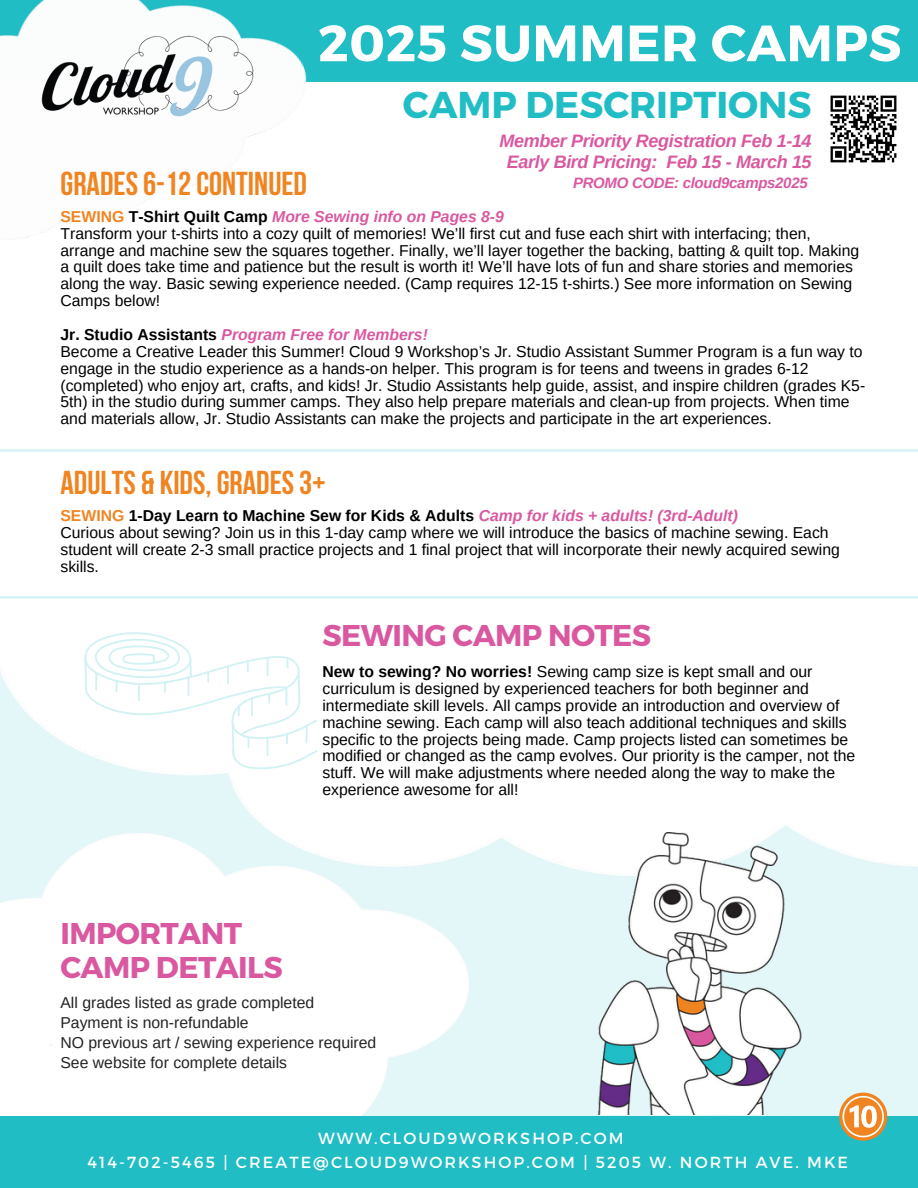
<style>
.page{position:relative;width:918px;height:1188px;background:#fff}
.page>*{position:absolute;margin:0;border:0;box-sizing:border-box;transform-origin:0 0}
.t1{font:700 51px "Montserrat";letter-spacing:.01em;color:#fff}
.t2{font:700 37.35px "Montserrat";color:#21bdc5}
.t3{font:700 33px "Bebas Neue";color:#f08421}
.t4{font:700 30px/33.8px "Montserrat";letter-spacing:-.02em;color:#d958a0}
.t5{font:italic 700 18px/21.3px "Arimo";letter-spacing:-.02em;color:#d958a0;text-align:center}
.t6{font:16.05px/23.7px "Montserrat";letter-spacing:.13em;color:#fff;text-align:center}
.t7{font:15.75px/16.8px "Arimo";color:#000}
.t8{font:15.75px "Arimo";color:#222}
.t9{font:italic 700 15.75px "Arimo";color:#d958a0}
.t10{font:700 15.75px "Arimo";color:#000}
.t11{font:italic 700 15px "Arimo";letter-spacing:-.02em;color:#d958a0}
.s1{font-style:normal;color:#f08421}
.s2{font-style:normal;color:#000}
.s3{color:#f08421}
.s4{font-style:italic;color:#d958a0}
.s5{font-weight:700}
</style>
<div class="page">
<div style="left:0;top:609px;width:918px;height:508px;background:#e4f7f8"></div>
<div style="left:329px;top:0;width:589px;height:82px;background:#21bdc5"></div>
<img style="left:0;top:0;width:329px;height:240px">
<img style="left:0;top:21px;width:263px;height:114px">
<img style="left:830px;top:95px;width:67px;height:68px">
<hr style="left:0;top:449px;width:918px;height:3px;background:#21bdc5">
<img style="left:0;top:609px;width:918px;height:263px">
<img style="left:0;top:834px;width:469px;height:283px">
<div style="left:0;top:1117px;width:918px;height:71px;background:#21bdc5"></div>
<img style="left:591px;top:832px;width:235px;height:283px">
<hr style="left:0;top:596px;width:918px;height:3px;background:#21bdc5">
<svg style="left:84px;top:632px;width:232px;height:137px;background:#fafdfd"></svg>
<svg style="left:839px;top:1093px;width:48px;height:48px"></svg>
<p class="t1" style="left:318px;top:10px;width:585px">2025 SUMMER CAMPS</p>
<p class="t2" style="left:403px;top:80px;width:410px">CAMP DESCRIPTIONS</p>
<p class="t5" style="left:500px;top:130px;width:314px">Member Priority Registration Feb 1-14<br>Early Bird Pricing: Feb 15 - March 15</p>
<p class="t11" style="left:573px;top:174px;width:236px">PROMO CODE: cloud9camps2025</p>
<h1 class="t3" style="left:61px;top:170px;width:248px">GRADES6-12CONTINUED</h1>
<h2 class="t9" style="left:61px;top:208px;width:445px"><span class="s1">SEWING</span> <span class="s2">T-Shirt Quilt Camp</span> More Sewing info on Pages 8-9</h2>
<p class="t7" style="left:61px;top:225px;width:800px">Transform your t-shirts into a cozy quilt of memories! We’ll first cut and fuse each shirt with interfacing; then, arrange and machine sew the squares together. Finally, we’ll layer together the backing, batting &amp; quilt top. Making a quilt does take time and patience but the result is worth it! We’ll have lots of fun and share stories and memories along the way. Basic sewing experience needed. (Camp requires 12-15 t-shirts.) See more information on Sewing Camps below!</p>
<h5 class="t9" style="left:61px;top:326px;width:369px"><span class="s2">Jr. Studio Assistants</span> Program Free for Members!</h5>
<h4 class="t7" style="left:61px;top:343px;width:806px">Become a Creative Leader this Summer! Cloud 9 Workshop’s Jr. Studio Assistant Summer Program is a fun way to engage in the studio experience as a hands-on helper. This program is for teens and tweens in grades 6-12 (completed) who enjoy art, crafts, and kids! Jr. Studio Assistants help guide, assist, and inspire children (grades K5- 5th) in the studio during summer camps. They also help prepare materials and clean-up from projects. When time and materials allow, Jr. Studio Assistants can make the projects and participate in the art experiences.</h4>
<p class="t3" style="left:61px;top:470px;width:266px">ADULTS &amp; KIDS, GRADES3+</p>
<p class="t10" style="left:61px;top:507px;width:679px"><span class="s3">SEWING</span> 1-Day Learn to Machine Sew for Kids &amp; Adults <span class="s4">Camp for kids + adults! (3rd-Adult)</span></p>
<p class="t7" style="left:61px;top:524px;width:781px">Curious about sewing? Join us in this 1-day camp where we will introduce the basics of machine sewing. Each student will create 2-3 small practice projects and 1 final project that will incorporate their newly acquired sewing skills.</p>
<p class="t4" style="left:322px;top:617px;width:330px">SEWING CAMP NOTES</p>
<p class="t7" style="left:322px;top:663px;width:534px"><span class="s5">New to sewing? No worries!</span> Sewing camp size is kept small and our curriculum is designed by experienced teachers for both beginner and intermediate skill levels. All camps provide an introduction and overview of machine sewing. Each camp will also teach additional techniques and skills specific to the projects being made. Camp projects listed can sometimes be modified or changed as the camp evolves. Our priority is the camper, not the stuff. We will make adjustments where needed along the way to make the experience awesome for all!</p>
<p class="t4" style="left:61px;top:915px;width:224px">IMPORTANT<br>CAMP DETAILS</p>
<h4 class="t8" style="left:61px;top:993px;width:255px">All grades listed as grade completed</h4>
<p class="t8" style="left:61px;top:1014px;width:190px">Payment is non-refundable</p>
<p class="t8" style="left:61px;top:1034px;width:317px">NO previous art / sewing experience required</p>
<p class="t8" style="left:61px;top:1054px;width:228px">See website for complete details</p>
<p class="t6" style="left:87px;top:1126px;width:762px">WWW.CLOUD9WORKSHOP.COM<br>414-702-5465 | CREATE@CLOUD9WORKSHOP.COM | 5205 W. NORTH AVE. MKE</p>
</div>
